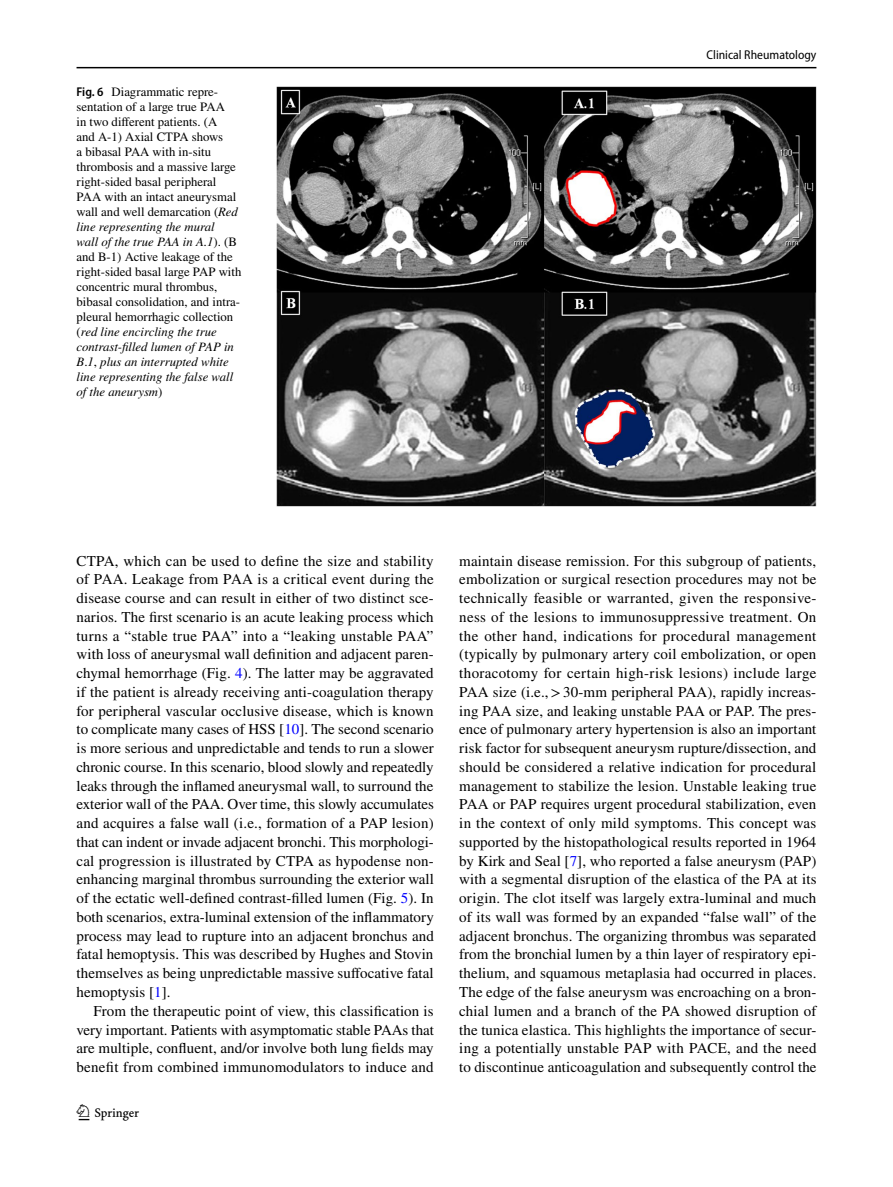
<style>
.page{position:relative;width:893px;height:1187px;background:#fff}
.page>*{position:absolute;margin:0;border:0;box-sizing:border-box;transform-origin:0 0}
.t1{font:22.5px "Springnew Regular 2";color:#000}
.t2{font:15px/18.8px "STIX";letter-spacing:.005em;color:#000;text-align:justify}
.t3{font:12.75px/15px "STIX";color:#000}
.t4{font:semi-condensed 12.75px "Myriad Pro";color:#000}
.s1{font-family:"Myriad Pro";font-weight:600;font-stretch:semi-condensed}
.s2{font-style:italic}
.s3{color:#00f}
</style>
<div class="page">
<hr style="left:77px;top:67px;width:739px;height:1px;background:#000">
<img style="left:276px;top:87px;width:540px;height:419px">
<p class="t3" style="left:77px;top:85px;width:166px"><span class="s1">Fig. 6</span> Diagrammatic repre&shy;sentation of a large true PAA<br>in two different patients. (A<br>and A-1) Axial CTPA shows<br>a bibasal PAA with in-situ thrombosis and a massive large right-sided basal peripheral<br>PAA with an intact aneurysmal wall and well demarcation (<span class="s2">Red line representing the mural<br>wall of the true PAA in A.1</span>). (B and B-1) Active leakage of the right-sided basal large PAP with concentric mural thrombus, bibasal consolidation, and intra&shy;pleural hemorrhagic collection (<span class="s2">red line encircling the true contrast-filled lumen of PAP in<br>B</span>.<span class="s2">1</span>, <span class="s2">plus an interrupted white line representing the false wall of the aneurysm</span>)</p>
<p class="t4" style="left:707px;top:48px;width:111px">Clinical Rheumatology</p>
<p class="t2" style="left:77px;top:552px;width:359px">CTPA, which can be used to define the size and stability of PAA. Leakage from PAA is a critical event during the disease course and can result in either of two distinct sce&shy;narios. The first scenario is an acute leaking process which turns a “stable true PAA” into a “leaking unstable PAA” with loss of aneurysmal wall definition and adjacent paren&shy;chymal hemorrhage (Fig. <span class="s3">4</span>). The latter may be aggravated if the patient is already receiving anti-coagulation therapy for peripheral vascular occlusive disease, which is known to complicate many cases of HSS [<span class="s3">10</span>]. The second scenario is more serious and unpredictable and tends to run a slower chronic course. In this scenario, blood slowly and repeatedly leaks through the inflamed aneurysmal wall, to surround the exterior wall of the PAA. Over time, this slowly accumulates and acquires a false wall (i.e., formation of a PAP lesion) that can indent or invade adjacent bronchi. This morphologi&shy;cal progression is illustrated by CTPA as hypodense non&shy;enhancing marginal thrombus surrounding the exterior wall of the ectatic well-defined contrast-filled lumen (Fig. <span class="s3">5</span>). In both scenarios, extra-luminal extension of the inflammatory process may lead to rupture into an adjacent bronchus and fatal hemoptysis. This was described by Hughes and Stovin themselves as being unpredictable massive suffocative fatal hemoptysis [<span class="s3">1</span>].</p>
<p class="t2" style="left:77px;top:1002px;width:359px;text-indent:17px">From the therapeutic point of view, this classification is very important. Patients with asymptomatic stable PAAs that are multiple, confluent, and/or involve both lung fields may benefit from combined immunomodulators to induce and</p>
<h1 class="t1" style="left:79px;top:1104px;width:62px">1 3</h1>
<p class="t2" style="left:459px;top:552px;width:359px">maintain disease remission. For this subgroup of patients, embolization or surgical resection procedures may not be technically feasible or warranted, given the responsive&shy;ness of the lesions to immunosuppressive treatment. On the other hand, indications for procedural management (typically by pulmonary artery coil embolization, or open thoracotomy for certain high-risk lesions) include large PAA size (i.e.,&gt;30-mm peripheral PAA), rapidly increas&shy;ing PAA size, and leaking unstable PAA or PAP. The pres&shy;ence of pulmonary artery hypertension is also an important risk factor for subsequent aneurysm rupture/dissection, and should be considered a relative indication for procedural management to stabilize the lesion. Unstable leaking true PAA or PAP requires urgent procedural stabilization, even in the context of only mild symptoms. This concept was supported by the histopathological results reported in 1964 by Kirk and Seal [<span class="s3">7</span>], who reported a false aneurysm (PAP) with a segmental disruption of the elastica of the PA at its origin. The clot itself was largely extra-luminal and much of its wall was formed by an expanded “false wall” of the adjacent bronchus. The organizing thrombus was separated from the bronchial lumen by a thin layer of respiratory epi&shy;thelium, and squamous metaplasia had occurred in places.<br>The edge of the false aneurysm was encroaching on a bron&shy;chial lumen and a branch of the PA showed disruption of the tunica elastica. This highlights the importance of secur&shy;ing a potentially unstable PAP with PACE, and the need to discontinue anticoagulation and subsequently control the</p>
</div>
